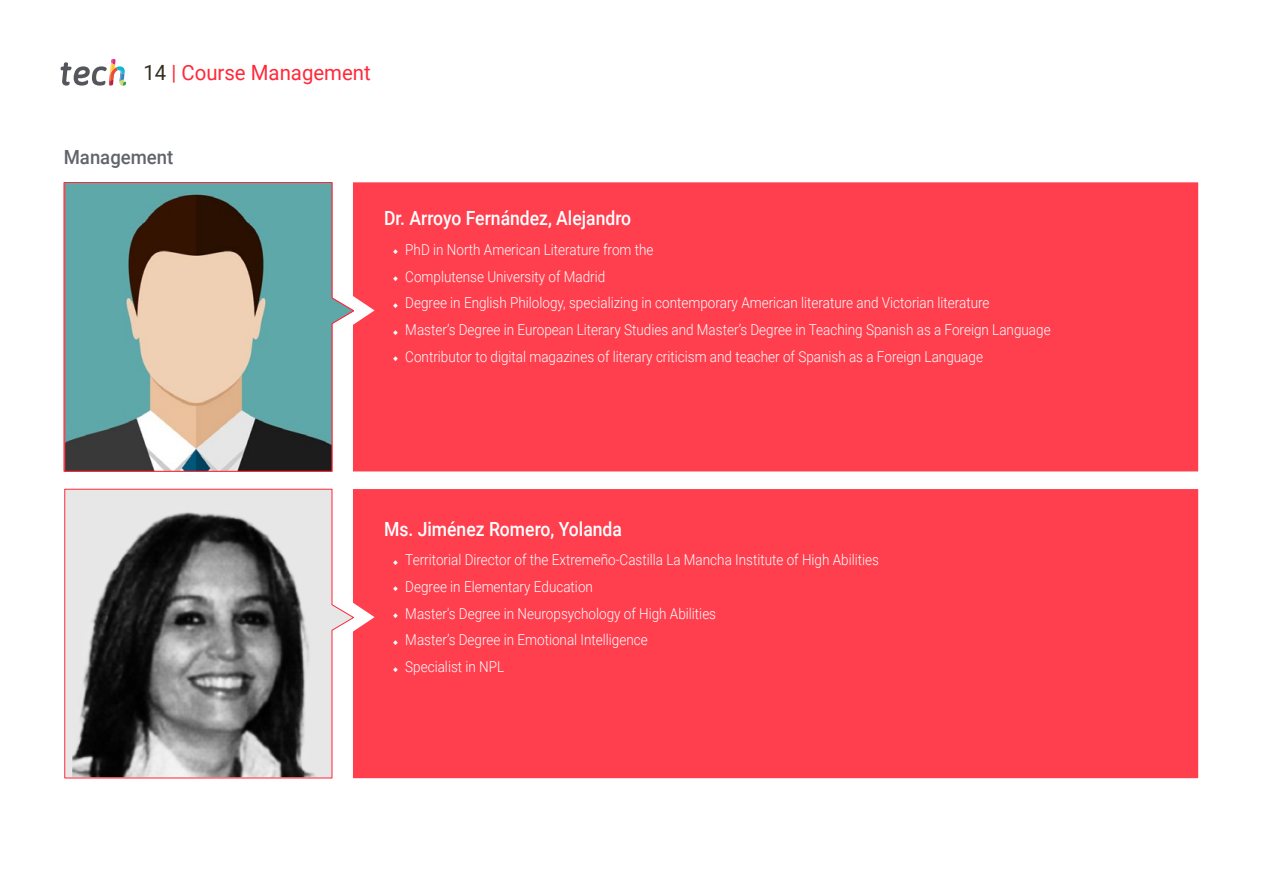
<style>
.page{position:relative;width:1263px;height:893px;background:#fff}
.page>*{position:absolute;margin:0;border:0;box-sizing:border-box;transform-origin:0 0}
.t1{font:21px "Roboto";color:#ff293a}
.t2{font:500 19.5px "Roboto";color:#fff;scale:.9 1}
.t3{font:500 19.5px "Roboto";color:#61646a;scale:.95 1}
.t4{font:300 15px/26.7px "Roboto";color:#fff;scale:.9 1}
.s1{color:#312e20}
</style>
<div class="page">
<div style="left:354px;top:182px;width:844px;height:289px;background:#ff3e4e"></div>
<div style="left:354px;top:489px;width:844px;height:289px;background:#ff3e4e"></div>
<svg style="left:64px;top:182px;width:290px;height:290px;background:#899f98"></svg>
<svg style="left:64px;top:489px;width:290px;height:289px;background:#908a8a"></svg>
<svg style="left:61px;top:59px;width:65px;height:27px"></svg>
<svg style="left:393px;top:249px;width:5px;height:5px"></svg>
<svg style="left:393px;top:276px;width:5px;height:5px"></svg>
<svg style="left:393px;top:303px;width:5px;height:5px"></svg>
<svg style="left:393px;top:330px;width:5px;height:5px"></svg>
<svg style="left:393px;top:356px;width:5px;height:5px"></svg>
<svg style="left:393px;top:560px;width:5px;height:5px"></svg>
<svg style="left:393px;top:586px;width:5px;height:5px"></svg>
<svg style="left:393px;top:613px;width:5px;height:5px"></svg>
<svg style="left:393px;top:640px;width:5px;height:5px"></svg>
<svg style="left:393px;top:667px;width:5px;height:5px"></svg>
<h1 class="t1" style="left:144px;top:57px;width:229px"><span class="s1">14</span> | Course Management</h1>
<h2 class="t3" style="left:64px;top:143px;width:117px">Management</h2>
<h2 class="t2" style="left:384px;top:205px;width:276px">Dr. Arroyo Fernández, Alejandro</h2>
<p class="t4" style="left:405px;top:236px;width:718px">PhD in North American Literature from the<br>Complutense University of Madrid<br>Degree in English Philology, specializing in contemporary American literature and Victorian literature<br>Master’s Degree in European Literary Studies and Master’s Degree in Teaching Spanish as a Foreign Language Contributor to digital magazines of literary criticism and teacher of Spanish as a Foreign Language</p>
<h2 class="t2" style="left:384px;top:515px;width:266px">Ms. Jiménez Romero, Yolanda</h2>
<p class="t4" style="left:405px;top:546px;width:528px">Territorial Director of the Extremeño-Castilla La Mancha Institute of High Abilities Degree in Elementary Education<br>Master's Degree in Neuropsychology of High Abilities<br>Master’s Degree in Emotional Intelligence<br>Specialist in NPL</p>
</div>
